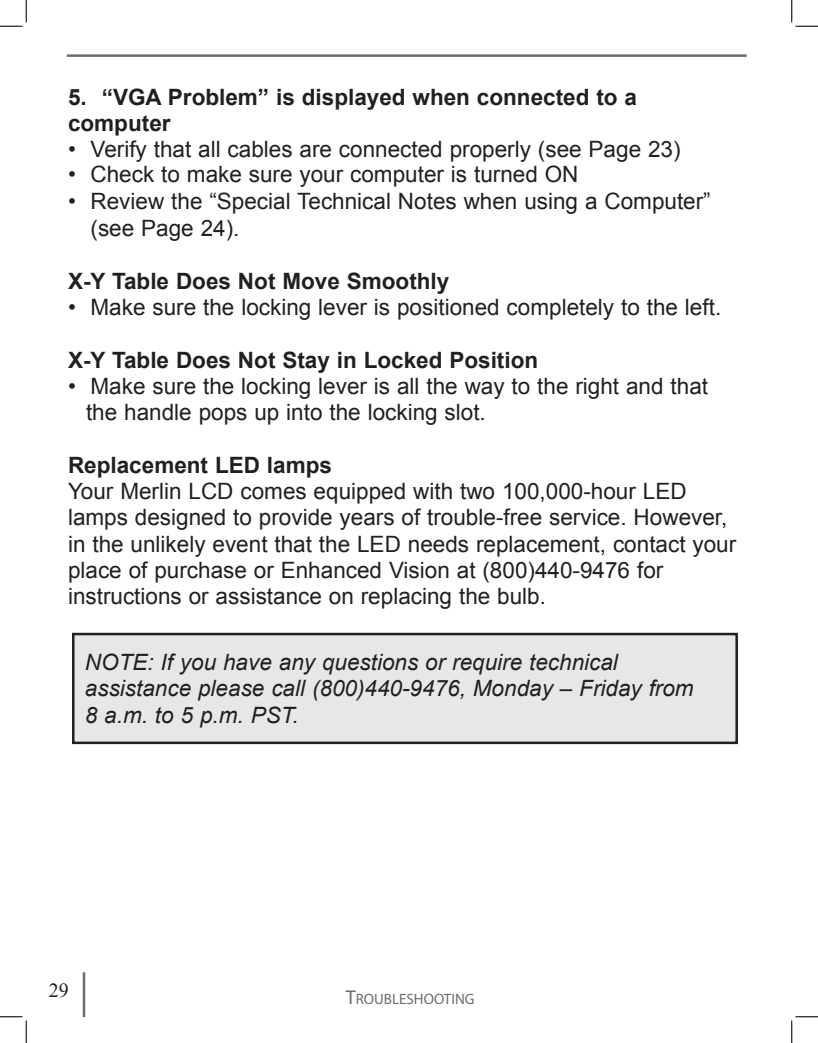
<style>
.page{position:relative;width:818px;height:1043px;background:#fff}
.page>*{position:absolute;margin:0;border:0;box-sizing:border-box;transform-origin:0 0}
.t1{font:22.5px/26.2px "Arial";color:#231f20}
.t2{font:700 22.5px/25.6px "Arial";color:#231f20}
.t3{font:italic 22.5px/26.2px "Arial";color:#231f20}
.t4{font:20px "Times New Roman";color:#231f20}
.t5{font:15px "Myriad Pro";color:#6c6d70}
.s1{font-size:20px}
</style>
<div class="page">
<hr style="left:83px;top:972px;width:2px;height:44px;background:#6c6d70">
<hr style="left:67px;top:54px;width:679px;height:3px;background:#6c6d70">
<div style="left:73px;top:634px;width:663px;height:108px;background:#e6e7e9"></div>
<div style="left:72px;top:632px;width:666px;height:112px;border:2px solid #231f20"></div>
<svg style="left:0;top:0;width:27px;height:27px"></svg>
<svg style="left:0;top:1016px;width:27px;height:26px"></svg>
<svg style="left:791px;top:0;width:27px;height:27px"></svg>
<svg style="left:791px;top:1016px;width:27px;height:26px"></svg>
<p class="t2" style="left:68px;top:85px;width:570px">5. “VGA Problem” is displayed when connected to a computer</p>
<p class="t1" style="left:68px;top:136px;width:614px">• Verify that all cables are connected properly (see Page 23)</p>
<p class="t1" style="left:68px;top:162px;width:512px">• Check to make sure your computer is turned ON</p>
<p class="t1" style="left:90px;top:188px;width:621px;line-height:27px;text-indent:-23px">• Review the “Special Technical Notes when using a Computer” (see Page 24).</p>
<p class="t2" style="left:68px;top:269px;width:383px">X-Y Table Does Not Move Smoothly</p>
<p class="t1" style="left:68px;top:294px;width:654px">• Make sure the locking lever is positioned completely to the left.</p>
<p class="t2" style="left:68px;top:348px;width:471px">X-Y Table Does Not Stay in Locked Position</p>
<p class="t1" style="left:86px;top:373px;width:623px;text-indent:-18px">• Make sure the locking lever is all the way to the right and that the handle pops up into the locking slot.</p>
<p class="t2" style="left:68px;top:453px;width:265px">Replacement LED lamps</p>
<p class="t1" style="left:68px;top:478px;width:669px">Your Merlin LCD comes equipped with two 100,000-hour LED lamps designed to provide years of trouble-free service. However, in the unlikely event that the LED needs replacement, contact your place of purchase or Enhanced Vision at (800)440-9476 for instructions or assistance on replacing the bulb.</p>
<p class="t3" style="left:85px;top:649px;width:610px">NOTE: If you have any questions or require technical assistance please call (800)440-9476, Monday – Friday from<br>8 a.m. to 5 p.m. PST.</p>
<p class="t4" style="left:49px;top:976px;width:21px">29</p>
<p class="t5" style="left:346px;top:989px;width:129px"><span class="s1">T</span>ROUBLESHOOTING</p>
</div>
